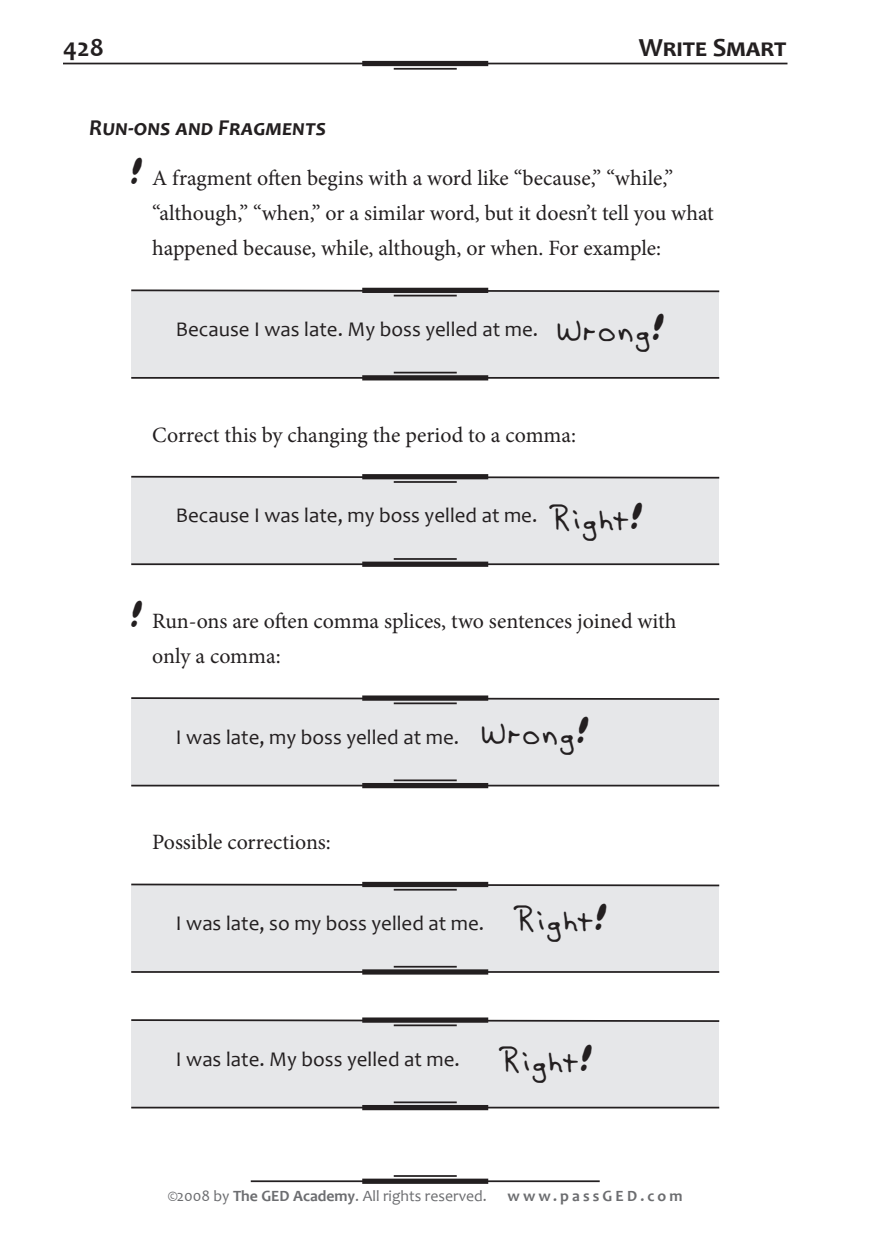
<style>
.page{position:relative;width:882px;height:1260px;background:#fff}
.page>*{position:absolute;margin:0;border:0;box-sizing:border-box;transform-origin:0 0}
.Bullet_List_2{font:31.5px "A Enigma Scrawl 4 BRK";letter-spacing:.1em;color:#231f20}
.t1{font:700 26.25px "Candara";letter-spacing:.035em;color:#231f20}
.t2{font:700 26.25px "Candara";color:#231f20}
.Head3{font:italic 700 22.75px "Candara";letter-spacing:.055em;color:#231f20}
.Bullet_List{font:21.88px/35px "Minion Pro";color:#231f20}
.t3{font:21px "Candara";color:#231f20}
.t4{font:15.75px "Candara";color:#6c6d70}
.t5{font:700 15.75px "Candara";letter-spacing:.2em;color:#6c6d70}
.s1{font-family:"A Enigma Scrawl 4 BRK";font-size:31.5px}
.s2{font-weight:700}
</style>
<div class="page">
<div style="left:362px;top:1179px;width:126px;height:5px;background:#231f20"></div>
<hr style="left:394px;top:1175px;width:63px;height:2px;background:#231f20">
<hr style="left:251px;top:1180px;width:349px;height:2px;background:#231f20">
<div style="left:362px;top:61px;width:126px;height:5px;background:#231f20"></div>
<hr style="left:394px;top:68px;width:63px;height:2px;background:#231f20">
<hr style="left:63px;top:63px;width:725px;height:1px;background:#231f20">
<div style="left:131px;top:291px;width:588px;height:87px;background:#e6e7e9"></div>
<svg style="left:131px;top:289px;width:589px;height:4px"></svg>
<div style="left:362px;top:375px;width:126px;height:5px;background:#231f20"></div>
<div style="left:362px;top:288px;width:126px;height:5px;background:#231f20"></div>
<hr style="left:394px;top:295px;width:63px;height:1px;background:#231f20">
<hr style="left:394px;top:372px;width:63px;height:1px;background:#231f20">
<hr style="left:131px;top:377px;width:588px;height:2px;background:#231f20">
<div style="left:131px;top:477px;width:588px;height:87px;background:#e6e7e9"></div>
<svg style="left:131px;top:475px;width:589px;height:4px"></svg>
<div style="left:362px;top:562px;width:126px;height:5px;background:#231f20"></div>
<div style="left:362px;top:474px;width:126px;height:5px;background:#231f20"></div>
<hr style="left:394px;top:481px;width:63px;height:2px;background:#231f20">
<hr style="left:394px;top:558px;width:63px;height:2px;background:#231f20">
<hr style="left:131px;top:563px;width:588px;height:2px;background:#231f20">
<div style="left:131px;top:699px;width:588px;height:87px;background:#e6e7e9"></div>
<svg style="left:131px;top:696px;width:589px;height:5px"></svg>
<div style="left:362px;top:783px;width:126px;height:5px;background:#231f20"></div>
<div style="left:362px;top:695px;width:126px;height:6px;background:#231f20"></div>
<hr style="left:394px;top:702px;width:63px;height:2px;background:#231f20">
<hr style="left:394px;top:779px;width:63px;height:2px;background:#231f20">
<hr style="left:131px;top:785px;width:588px;height:1px;background:#231f20">
<div style="left:131px;top:885px;width:588px;height:87px;background:#e6e7e9"></div>
<svg style="left:131px;top:883px;width:589px;height:4px"></svg>
<div style="left:362px;top:969px;width:126px;height:6px;background:#231f20"></div>
<div style="left:362px;top:882px;width:126px;height:5px;background:#231f20"></div>
<hr style="left:394px;top:889px;width:63px;height:2px;background:#231f20">
<hr style="left:394px;top:966px;width:63px;height:2px;background:#231f20">
<hr style="left:131px;top:971px;width:588px;height:2px;background:#231f20">
<div style="left:131px;top:1021px;width:588px;height:87px;background:#e6e7e9"></div>
<svg style="left:131px;top:1018px;width:589px;height:5px"></svg>
<div style="left:362px;top:1105px;width:126px;height:5px;background:#231f20"></div>
<div style="left:362px;top:1017px;width:126px;height:6px;background:#231f20"></div>
<hr style="left:394px;top:1024px;width:63px;height:2px;background:#231f20">
<hr style="left:394px;top:1101px;width:63px;height:2px;background:#231f20">
<hr style="left:131px;top:1107px;width:588px;height:1px;background:#231f20">
<p class="t2" style="left:63px;top:31px;width:42px">428</p>
<p class="t1" style="left:639px;top:31px;width:146px">Write Smart</p>
<p class="Head3" style="left:89px;top:113px;width:237px">Run-ons and Fragments</p>
<p class="Bullet_List" style="left:152px;top:161px;width:563px;text-indent:-21px"><span class="s1">!</span> A fragment often begins with a word like “because,” “while,” “although,” “when,” or a similar word, but it doesn’t tell you what happened because, while, although, or when. For example:</p>
<p class="t3" style="left:176px;top:316px;width:364px">Because I was late. My boss yelled at me.</p>
<p class="Bullet_List_2" style="left:558px;top:312px;width:108px">Wrong!</p>
<p class="Bullet_List" style="left:152px;top:417px;width:425px">Correct this by changing the period to a comma:</p>
<p class="t3" style="left:176px;top:503px;width:363px">Because I was late, my boss yelled at me.</p>
<p class="Bullet_List_2" style="left:551px;top:501px;width:93px">Right!</p>
<p class="Bullet_List" style="left:152px;top:604px;width:526px;text-indent:-21px"><span class="s1">!</span> Run-ons are often comma splices, two sentences joined with only a comma:</p>
<p class="t3" style="left:176px;top:724px;width:285px">I was late, my boss yelled at me.</p>
<p class="Bullet_List_2" style="left:482px;top:715px;width:108px">Wrong!</p>
<p class="Bullet_List" style="left:152px;top:825px;width:180px">Possible corrections:</p>
<p class="t3" style="left:176px;top:910px;width:310px">I was late, so my boss yelled at me.</p>
<p class="Bullet_List_2" style="left:516px;top:902px;width:93px">Right!</p>
<p class="t3" style="left:176px;top:1046px;width:285px">I was late. My boss yelled at me.</p>
<p class="Bullet_List_2" style="left:501px;top:1043px;width:93px">Right!</p>
<p class="t4" style="left:168px;top:1187px;width:321px">©2008 by <span class="s2">The GED Academy</span>. All rights reserved.</p>
<p class="t5" style="left:507px;top:1187px;width:177px">www.passGED.com</p>
</div>
